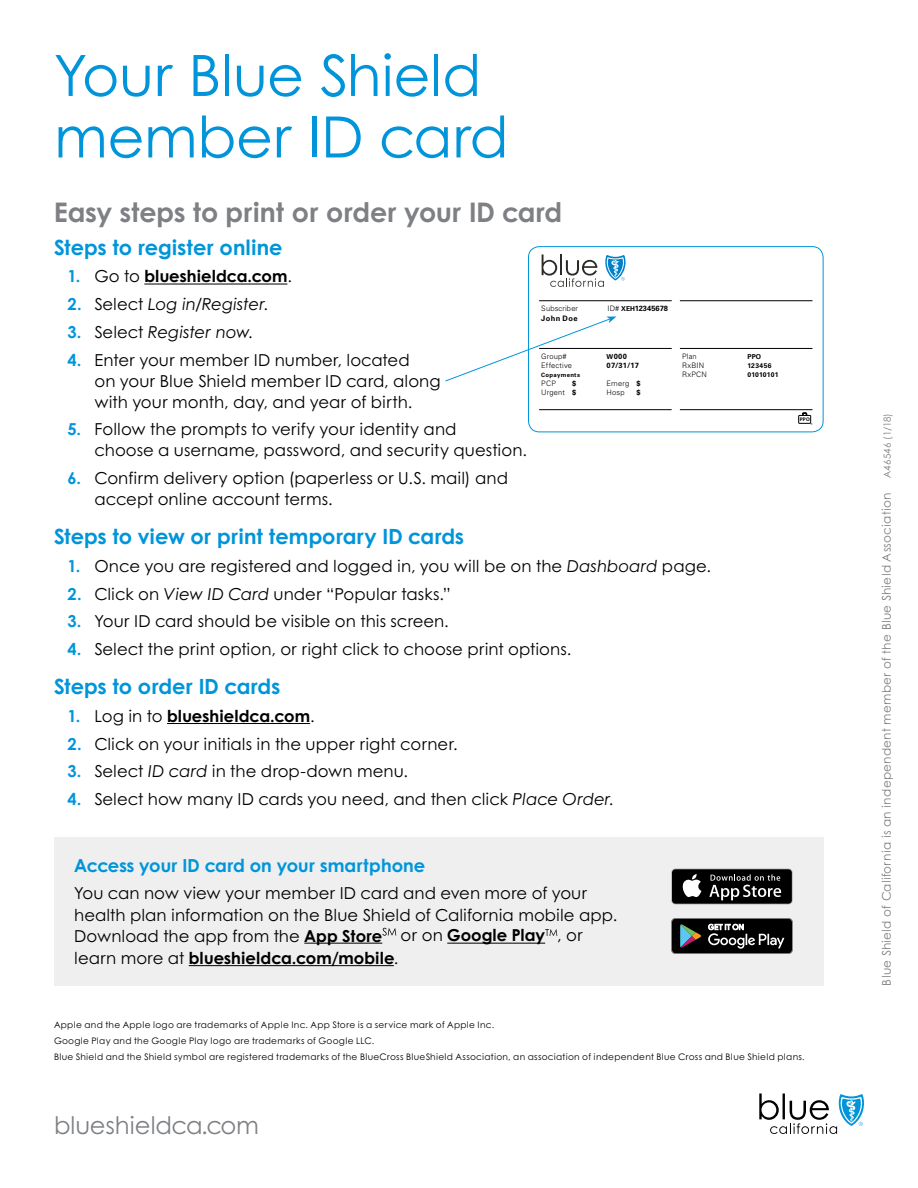
<style>
.page{position:relative;width:918px;height:1188px;background:#fff}
.page>*{position:absolute;margin:0;border:0;box-sizing:border-box;transform-origin:0 0}
.t1{font:57px/61.5px "Century Gothic B";letter-spacing:-.01em;color:#0095da}
.t2{font:700 27px "Century Gothic B";color:#7e8083}
.t3{font:24.15px "Century Gothic B";letter-spacing:-.015em;color:#7e8083}
.t4{font:700 21px "Century Gothic B";color:#0095da}
.t5{font:700 18px "Century Gothic B";color:#0095da}
.t6{font:16.5px/21px "Century Gothic B";letter-spacing:.005em;color:#000}
.t7{font:700 16.5px "Century Gothic B";letter-spacing:.005em;color:#000}
.t8{font:italic 16.5px "Century Gothic B";color:#000}
.t9{font:12px "Century Gothic B";letter-spacing:.02em;color:#7e8083}
.t10{font:9px/15.6px "Century Gothic B";letter-spacing:.03em;color:#000}
.t11{font:300 7.5px "Univers LT Std";letter-spacing:.02em;color:#000}
.t12{font:700 7.5px "Univers LT Std";letter-spacing:.015em;color:#000}
.t13{font:700 6.75px "Univers LT Std";letter-spacing:.025em;color:#000}
.t14{font:700 6px "Univers LT Std";letter-spacing:.05em;color:#000}
.t15{font:700 4.8px "Univers LT Std";color:#000}
.s1{color:#0095da}
.s2{font-weight:400}
.s3{font-weight:700;font-style:normal;color:#0095da}
.s4{font-style:normal}
.s5{font-weight:700;color:#0095da}
.s6{font-style:italic}
.s7{font-weight:300}
.s8{font-size:6.75px}
.s9{font-weight:700}
.s10{font-size:9.75px}
</style>
<div class="page">
<hr style="left:144px;top:284px;width:143px;height:1px;background:#000">
<hr style="left:167px;top:723px;width:143px;height:1px;background:#000">
<div style="left:54px;top:837px;width:587px;height:149px;background:#efeff0"></div>
<hr style="left:304px;top:943px;width:78px;height:1px;background:#000">
<hr style="left:447px;top:943px;width:98px;height:1px;background:#000">
<hr style="left:189px;top:965px;width:205px;height:1px;background:#000">
<svg style="left:382px;top:928px;width:14px;height:8px"></svg>
<svg style="left:545px;top:929px;width:12px;height:7px"></svg>
<svg style="left:445px;top:316px;width:171px;height:66px"></svg>
<div style="left:640px;top:837px;width:184px;height:149px;background:#efeff0"></div>
<svg style="left:759px;top:1094px;width:105px;height:40px"></svg>
<div style="left:528px;top:246px;width:295px;height:186px;border:1px solid #0095da;border-radius:11px"></div>
<div style="left:799px;top:415px;width:12px;height:8px;border:1px solid #000"></div>
<svg style="left:802px;top:413px;width:5px;height:3px"></svg>
<hr style="left:539px;top:409px;width:133px;height:1px;background:#000">
<hr style="left:680px;top:409px;width:132px;height:1px;background:#000">
<hr style="left:539px;top:300px;width:133px;height:1px;background:#000">
<hr style="left:680px;top:300px;width:132px;height:1px;background:#000">
<hr style="left:680px;top:348px;width:132px;height:1px;background:#000">
<hr style="left:539px;top:348px;width:133px;height:1px;background:#000">
<svg style="left:542px;top:254px;width:84px;height:33px"></svg>
<svg style="left:671px;top:868px;width:122px;height:36px"></svg>
<div style="left:672px;top:869px;width:120px;height:35px;background:#000;border-radius:3px"></div>
<svg style="left:682px;top:874px;width:19px;height:23px"></svg>
<svg style="left:709px;top:874px;width:72px;height:26px"></svg>
<svg style="left:671px;top:918px;width:122px;height:36px"></svg>
<h1 class="t1" style="left:54px;top:44px;width:456px">Your Blue Shield member ID card</h1>
<h2 class="t2" style="left:54px;top:196px;width:510px">Easy steps to print or order your ID card</h2>
<p class="t4" style="left:54px;top:234px;width:230px">Steps to register online</p>
<p class="t7" style="left:68px;top:266px;width:226px"><span class="s1">1.</span> <span class="s2">Go to</span> blueshieldca.com<span class="s2">.</span></p>
<p class="t8" style="left:68px;top:294px;width:202px"><span class="s3">2.</span> <span class="s4">Select</span> Log in/Register<span class="s4">.</span></p>
<p class="t8" style="left:68px;top:322px;width:187px"><span class="s3">3.</span> <span class="s4">Select</span> Register now<span class="s4">.</span></p>
<p class="t6" style="left:95px;top:349px;width:348px;text-indent:-27px"><span class="s5">4.</span> Enter your member ID number, located<br>on your Blue Shield member ID card, along with your month, day, and year of birth.</p>
<p class="t6" style="left:95px;top:419px;width:434px;text-indent:-27px"><span class="s5">5.</span> Follow the prompts to verify your identity and<br>choose a username, password, and security question.</p>
<p class="t6" style="left:95px;top:467px;width:415px;text-indent:-27px"><span class="s5">6.</span> Confirm delivery option (paperless or U.S. mail) and accept online account terms.</p>
<p class="t4" style="left:54px;top:523px;width:412px">Steps to view or print temporary ID cards</p>
<p class="t6" style="left:68px;top:555px;width:645px"><span class="s5">1.</span> Once you are registered and logged in, you will be on the <span class="s6">Dashboard</span> page.</p>
<p class="t6" style="left:68px;top:583px;width:385px"><span class="s5">2.</span> Click on <span class="s6">View ID Card</span> under “Popular tasks.”</p>
<p class="t6" style="left:68px;top:611px;width:383px"><span class="s5">3.</span> Your ID card should be visible on this screen.</p>
<p class="t6" style="left:68px;top:638px;width:505px"><span class="s5">4.</span> Select the print option, or right click to choose print options.</p>
<p class="t4" style="left:54px;top:673px;width:228px">Steps to order ID cards</p>
<p class="t7" style="left:68px;top:706px;width:249px"><span class="s1">1.</span> <span class="s2">Log in to</span> blueshieldca.com<span class="s2">.</span></p>
<p class="t6" style="left:68px;top:733px;width:392px"><span class="s5">2.</span> Click on your initials in the upper right corner.</p>
<p class="t6" style="left:68px;top:761px;width:342px"><span class="s5">3.</span> Select <span class="s6">ID card</span> in the drop-down menu.</p>
<p class="t6" style="left:68px;top:788px;width:548px"><span class="s5">4.</span> Select how many ID cards you need, and then click <span class="s6">Place Order</span>.</p>
<p class="t11" style="left:541px;top:303px;width:38px">Subscriber</p>
<p class="t12" style="left:541px;top:314px;width:38px">John Doe</p>
<p class="t12" style="left:608px;top:303px;width:62px"><span class="s7">ID#</span> <span class="s8">XEH</span>12345678</p>
<p class="t11" style="left:682px;top:351px;width:16px">Plan</p>
<p class="t13" style="left:747px;top:352px;width:15px">PPO</p>
<p class="t11" style="left:682px;top:360px;width:24px">RxBIN</p>
<p class="t13" style="left:747px;top:361px;width:26px">123456</p>
<p class="t11" style="left:682px;top:369px;width:26px">RxPCN</p>
<p class="t13" style="left:747px;top:370px;width:33px">01010101</p>
<p class="t11" style="left:541px;top:352px;width:27px">Group#</p>
<p class="t12" style="left:607px;top:352px;width:22px"><span class="s8">W</span>000</p>
<p class="t11" style="left:541px;top:361px;width:32px">Effective</p>
<p class="t12" style="left:607px;top:361px;width:34px">07/31/17</p>
<p class="t14" style="left:541px;top:372px;width:40px">Copayments</p>
<p class="t11" style="left:541px;top:379px;width:16px">PCP</p>
<p class="t12" style="left:572px;top:379px;width:6px">$</p>
<p class="t11" style="left:607px;top:379px;width:36px">Emerg <span class="s9">$</span></p>
<p class="t11" style="left:541px;top:388px;width:36px">Urgent <span class="s9">$</span></p>
<p class="t11" style="left:607px;top:388px;width:20px">Hosp</p>
<p class="t12" style="left:637px;top:388px;width:6px">$</p>
<p class="t5" style="left:74px;top:854px;width:353px">Access your ID card on your smartphone</p>
<p class="t6" style="left:74px;top:883px;width:545px">You can now view your member ID card and even more of your health plan information on the Blue Shield of California mobile app.<br>Download the app from the <span class="s9">App Store</span> ℠or on <span class="s9">Google Play</span> , or</p>
<p class="t7" style="left:74px;top:948px;width:326px"><span class="s2">learn more at</span> blueshieldca.com/mobile<span class="s2">.</span></p>
<p class="t15" style="left:800px;top:416px;width:12px">PPO</p>
<p class="t10" style="left:54px;top:1017px;width:752px">Apple and the Apple logo are trademarks of Apple Inc. App Store is a service mark of Apple Inc.<br>Google Play and the Google Play logo are trademarks of Google LLC.<br>Blue Shield and the Shield symbol are registered trademarks of the BlueCross BlueShield Association, an association of independent Blue Cross and Blue Shield plans.</p>
<h3 class="t3" style="left:54px;top:1111px;width:206px">blueshieldca.com</h3>
<p class="t9" style="left:879px;top:986px;width:574px;rotate:-90deg">Blue Shield of California is an independent member of the Blue Shield Association <span class="s10">A46546 (1/18)</span></p>
</div>
